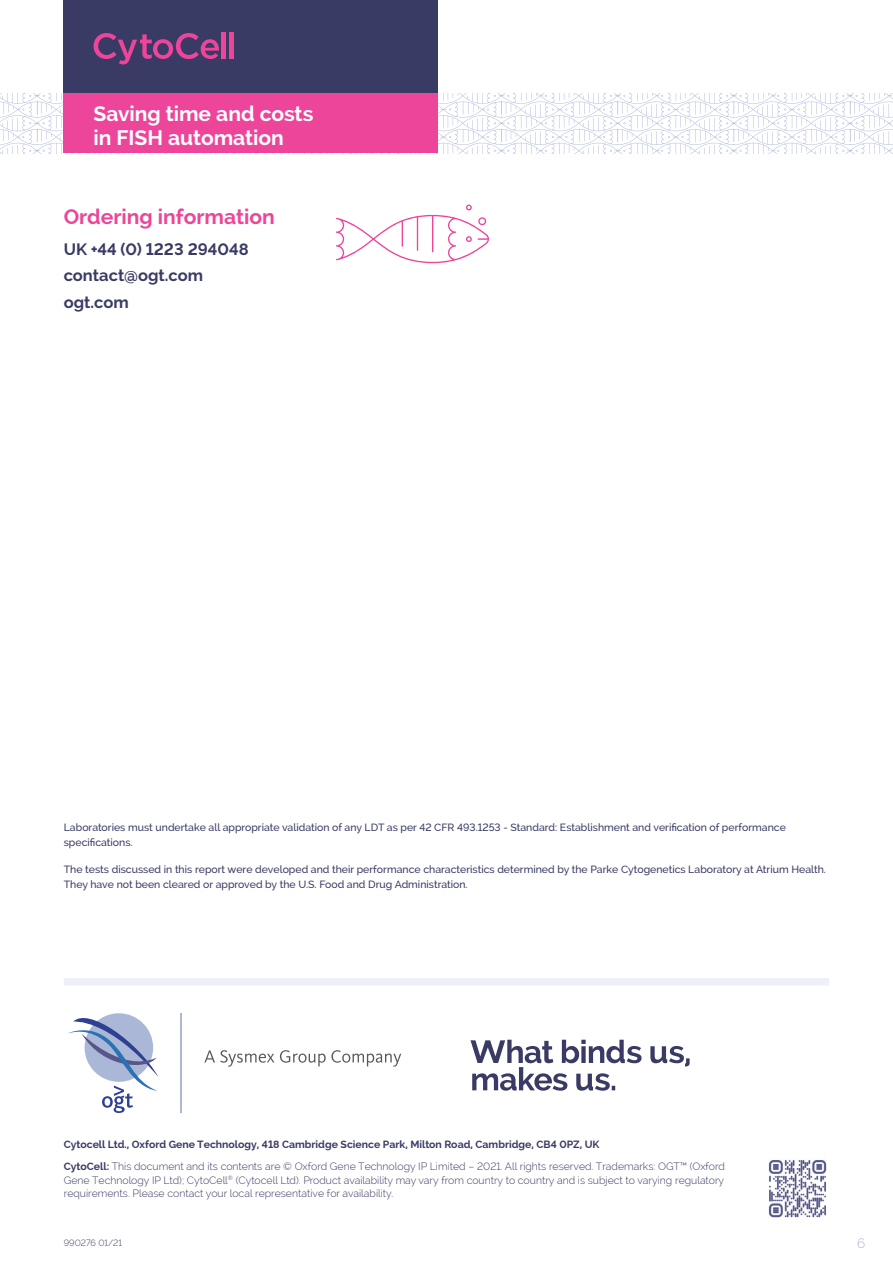
<style>
.page{position:relative;width:893px;height:1263px;background:#fff}
.page>*{position:absolute;margin:0;border:0;box-sizing:border-box;transform-origin:0 0}
.t1{font:21px/24px "OGT Raleway Bold";color:#fff}
.t2{font:21px "OGT Raleway Bold";color:#ed4599}
.t3{font:16.5px/26.5px "OGT Raleway Bold";color:#3a3b65}
.t4{font:13.5px "OGT Raleway Light";color:#aab7d7}
.t5{font:10.5px/15px "OGT Raleway Medium";color:#3a3b65}
.t6{font:10.5px/13.5px "OGT Raleway Light";color:#3a3b65;text-align:justify}
.t7{font:10.5px "OGT Raleway Bold";color:#3a3b65}
.t8{font:9px "OGT Raleway Light";color:#3a3b65}
.s1{font-family:"OGT Raleway Bold"}
</style>
<div class="page">
<svg style="left:0;top:94px;width:893px;height:59px"></svg>
<div style="left:64px;top:0;width:374px;height:94px;background:#3a3b65"></div>
<div style="left:64px;top:94px;width:374px;height:59px;background:#ed4599"></div>
<svg style="left:94px;top:33px;width:125px;height:31px"></svg>
<div style="left:221px;top:32px;width:5px;height:27px;background:#ed4599"></div>
<hr style="left:230px;top:32px;width:4px;height:27px;background:#ed4599">
<img style="left:768px;top:1160px;width:59px;height:58px">
<div style="left:64px;top:978px;width:765px;height:7px;background:#edf0f8"></div>
<svg style="left:204px;top:1050px;width:70px;height:17px"></svg>
<svg style="left:280px;top:1050px;width:121px;height:17px"></svg>
<svg style="left:68px;top:1013px;width:90px;height:100px"></svg>
<hr style="left:180px;top:1013px;width:2px;height:100px;background:#aab7d7">
<svg style="left:470px;top:1040px;width:220px;height:51px"></svg>
<svg style="left:336px;top:205px;width:153px;height:58px"></svg>
<h1 class="t1" style="left:94px;top:102px;width:221px">Saving time and costs in FISH automation</h1>
<h1 class="t2" style="left:64px;top:204px;width:212px">Ordering information</h1>
<h2 class="t3" style="left:64px;top:236px;width:186px">UK +44 (0) 1223 294048 contact@ogt.com ogt.com</h2>
<p class="t5" style="left:64px;top:819px;width:724px">Laboratories must undertake all appropriate validation of any LDT as per 42 CFR 493.1253 - Standard: Establishment and verification of performance specifications.</p>
<p class="t5" style="left:64px;top:862px;width:764px">The tests discussed in this report were developed and their performance characteristics determined by the Parke Cytogenetics Laboratory at Atrium Health.<br>They have not been cleared or approved by the U.S. Food and Drug Administration.</p>
<p class="t7" style="left:64px;top:1138px;width:537px">Cytocell Ltd., Oxford Gene Technology, 418 Cambridge Science Park, Milton Road, Cambridge, CB4 0PZ, UK</p>
<p class="t6" style="left:64px;top:1160px;width:663px"><span class="s1">CytoCell:</span> This document and its contents are © Oxford Gene Technology IP Limited – 2021. All rights reserved. Trademarks: OGT™ (Oxford Gene Technology IP Ltd); CytoCell<sup>®</sup> (Cytocell Ltd). Product availability may vary from country to country and is subject to varying regulatory requirements. Please contact your local representative for availability.</p>
<p class="t8" style="left:64px;top:1237px;width:60px">990276 01/21</p>
<p class="t4" style="left:857px;top:1235px;width:10px">6</p>
</div>
